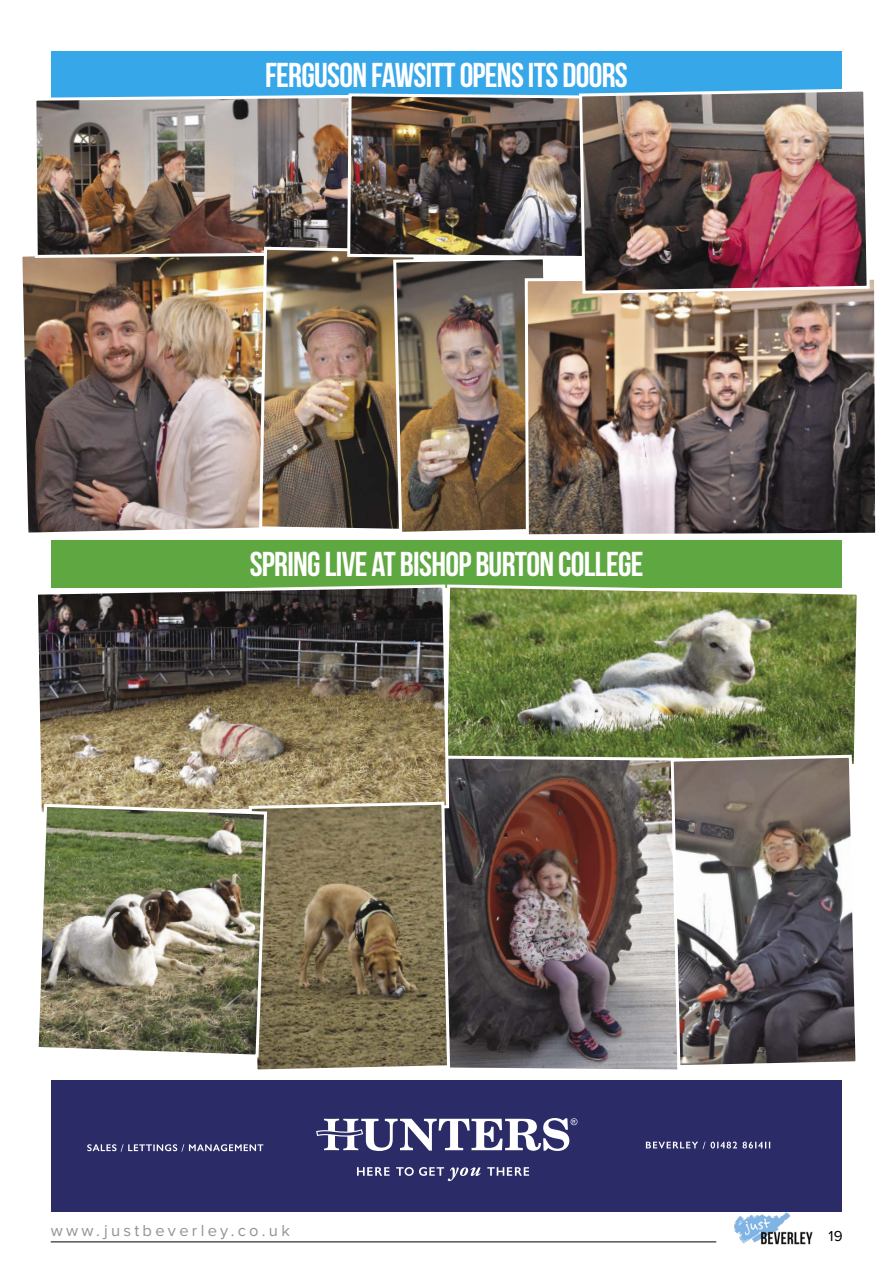
<style>
.page{position:relative;width:893px;height:1263px;background:#fff}
.page>*{position:absolute;margin:0;border:0;box-sizing:border-box;transform-origin:0 0}
.t1{font:34.5px "Bebas Neue";letter-spacing:-.02em;color:#fff}
.t2{font:16.5px "Proxima Nova";letter-spacing:.2em;color:#939393}
.t3{font:15px "Proxima Nova";color:#000}
</style>
<div class="page">
<img style="left:22px;top:256px;width:236px;height:277px">
<hr style="left:51px;top:1241px;width:665px;height:1px;background:#000">
<img style="left:734px;top:1212px;width:79px;height:33px">
<div style="left:51px;top:1081px;width:791px;height:131px;background:#2b2b68"></div>
<svg style="left:316px;top:1118px;width:261px;height:33px"></svg>
<svg style="left:357px;top:1167px;width:172px;height:14px"></svg>
<svg style="left:87px;top:1144px;width:176px;height:7px"></svg>
<svg style="left:646px;top:1141px;width:124px;height:8px"></svg>
<div style="left:51px;top:51px;width:791px;height:48px;background:#36a7e9"></div>
<div style="left:51px;top:540px;width:791px;height:48px;background:#5fa841"></div>
<img style="left:451px;top:584px;width:406px;height:170px">
<img style="left:451px;top:754px;width:218px;height:316px">
<img style="left:669px;top:753px;width:188px;height:317px">
<img style="left:37px;top:584px;width:414px;height:218px">
<svg style="left:247px;top:800px;width:205px;height:270px;background:#817557"></svg>
<img style="left:32px;top:95px;width:314px;height:164px">
<img style="left:258px;top:245px;width:134px;height:284px">
<img style="left:392px;top:260px;width:152px;height:272px">
<img style="left:523px;top:275px;width:353px;height:260px">
<img style="left:346px;top:93px;width:231px;height:167px">
<img style="left:577px;top:89px;width:294px;height:206px">
<img style="left:38px;top:802px;width:231px;height:257px">
<p class="t1" style="left:265px;top:56px;width:364px">FERGUSON FAWSITT OPENS ITS DOORS</p>
<p class="t1" style="left:250px;top:545px;width:395px">SPRING LIVE AT BISHOP BURTON COLLEGE</p>
<p class="t2" style="left:51px;top:1223px;width:241px">www.justbeverley.co.uk</p>
<p class="t3" style="left:829px;top:1229px;width:15px">19</p>
</div>
